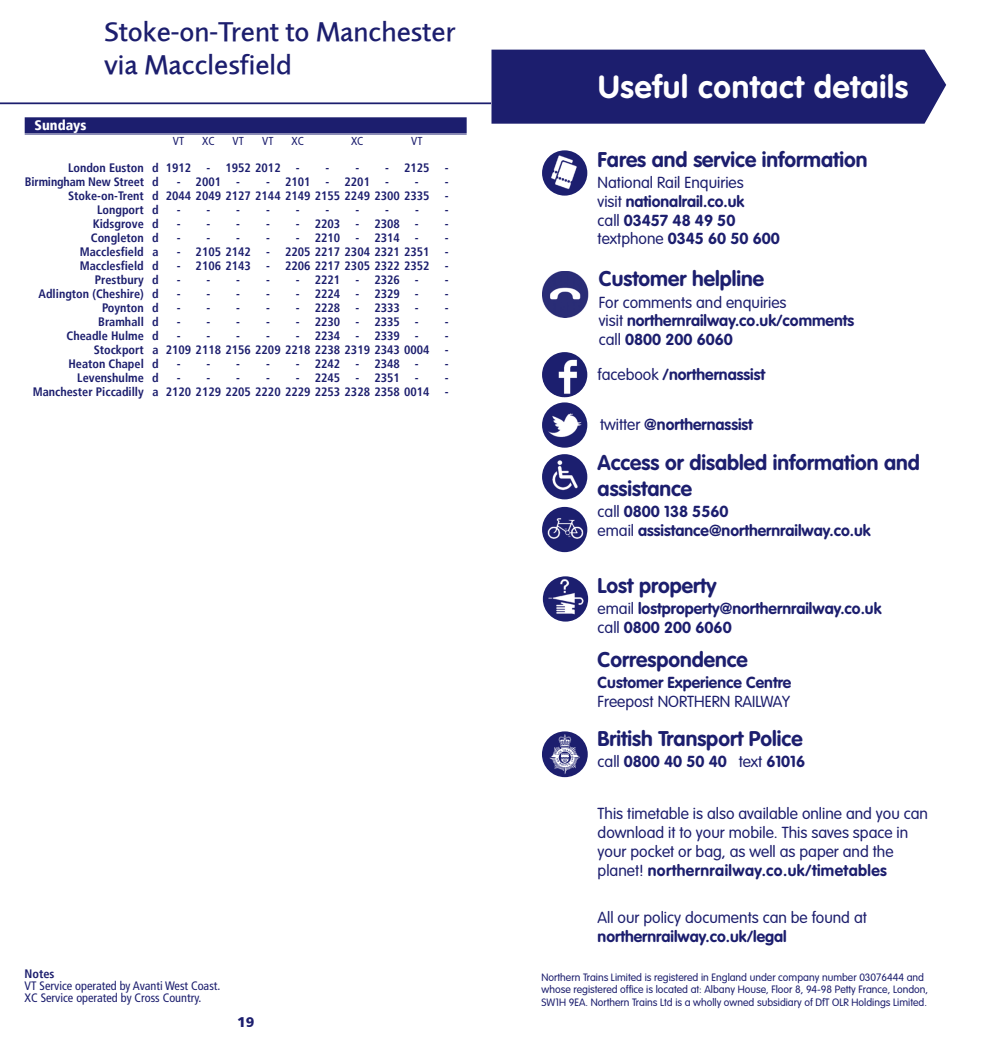
<style>
.page{position:relative;width:983px;height:1042px;background:#fff}
.page>*{position:absolute;margin:0;border:0;box-sizing:border-box;transform-origin:0 0}
.t1{font:700 31.5px "VAG Rounded";letter-spacing:.025em;color:#fff}
.t2{font:500 28px/33.6px "Foundry Sans";color:#1c1e6e}
.t3{font:700 21px/25.2px "VAG Rounded";color:#1c1e6e}
.t4{font:700 15.75px/18.9px "VAG Rounded";color:#1c1e6e}
.t5{font:300 15.75px/18.9px "VAG Rounded";color:#1c1e6e}
.t6{font:900 condensed 14px "Frutiger LT";color:#fff}
.t7{font:900 14px "Frutiger CE";color:#1c1e6e}
.t8{font:700 condensed 12.25px/14px "Frutiger LT";color:#1c1e6e;text-align:right}
.t9{font:condensed 12.25px/12.2px "Frutiger LT";color:#1c1e6e}
.t10{font:condensed 11.55px "Frutiger LT";color:#1c1e6e}
.t11{font:300 10.5px/12.6px "VAG Rounded";color:#1c1e6e}
.s1{font-weight:700}
.s2{font-weight:300}
</style>
<div class="page">
<hr style="left:0;top:102px;width:491px;height:2px;background:#1c1e6e">
<div style="left:25px;top:117px;width:441px;height:16px;background:#1c1e6e"></div>
<hr style="left:25px;top:134px;width:441px;height:1px;background:#1c1e6e">
<div style="left:491px;top:50px;width:454px;height:74px;background:#1c1e6e"></div>
<img style="left:542px;top:271px;width:47px;height:46px">
<img style="left:542px;top:352px;width:45px;height:45px;border-radius:23px">
<img style="left:542px;top:402px;width:45px;height:46px;border-radius:23px">
<img style="left:542px;top:454px;width:45px;height:45px;border-radius:23px">
<img style="left:542px;top:507px;width:45px;height:45px;border-radius:23px">
<img style="left:542px;top:576px;width:46px;height:45px;border-radius:23px">
<img style="left:542px;top:150px;width:45px;height:46px;border-radius:23px">
<div style="left:542px;top:731px;width:45px;height:46px;background:#1c1e6e;border-radius:50%"></div>
<svg style="left:549px;top:734px;width:31px;height:40px"></svg>
<p class="t6" style="left:35px;top:116px;width:53px">Sundays</p>
<p class="t2" style="left:104px;top:14px;width:353px">Stoke-on-Trent to Manchester via Macclesfield</p>
<p class="t10" style="left:173px;top:135px;width:13px">VT</p>
<p class="t10" style="left:202px;top:135px;width:14px">XC</p>
<p class="t10" style="left:232px;top:135px;width:13px">VT</p>
<p class="t10" style="left:262px;top:135px;width:13px">VT</p>
<p class="t10" style="left:291px;top:135px;width:14px">XC</p>
<p class="t10" style="left:351px;top:135px;width:14px">XC</p>
<p class="t10" style="left:411px;top:135px;width:13px">VT</p>
<p class="t8" style="left:68px;top:160px;width:233px">London Euston d 1912 - 1952 2012 -</p>
<p class="t8" style="left:325px;top:160px;width:35px">- -</p>
<p class="t8" style="left:385px;top:160px;width:65px">- 2125 -</p>
<p class="t8" style="left:25px;top:174px;width:135px">Birmingham New Street d</p>
<p class="t8" style="left:177px;top:174px;width:65px">- 2001 -</p>
<p class="t8" style="left:266px;top:174px;width:124px">- 2101 - 2201 -</p>
<p class="t8" style="left:415px;top:174px;width:35px">- -</p>
<p class="t8" style="left:68px;top:188px;width:382px">Stoke-on-Trent d 2044 2049 2127 2144 2149 2155 2249 2300 2335 -</p>
<p class="t8" style="left:97px;top:202px;width:63px">Longport d</p>
<p class="t8" style="left:177px;top:202px;width:35px">- -</p>
<p class="t8" style="left:236px;top:202px;width:35px">- -</p>
<p class="t8" style="left:296px;top:202px;width:35px">- -</p>
<p class="t8" style="left:355px;top:202px;width:35px">- -</p>
<p class="t8" style="left:415px;top:202px;width:35px">- -</p>
<p class="t8" style="left:93px;top:216px;width:68px">Kidsgrove d</p>
<p class="t8" style="left:177px;top:216px;width:35px">- -</p>
<p class="t8" style="left:236px;top:216px;width:35px">- -</p>
<p class="t8" style="left:296px;top:216px;width:124px">- 2203 - 2308 -</p>
<p class="t8" style="left:444px;top:216px;width:5px">-</p>
<p class="t8" style="left:91px;top:230px;width:69px">Congleton d</p>
<p class="t8" style="left:177px;top:230px;width:35px">- -</p>
<p class="t8" style="left:236px;top:230px;width:35px">- -</p>
<p class="t8" style="left:296px;top:230px;width:124px">- 2210 - 2314 -</p>
<p class="t8" style="left:444px;top:230px;width:5px">-</p>
<p class="t8" style="left:80px;top:244px;width:80px">Macclesfield a</p>
<p class="t8" style="left:177px;top:244px;width:273px">- 2105 2142 - 2205 2217 2304 2321 2351 -</p>
<p class="t8" style="left:80px;top:258px;width:80px">Macclesfield d</p>
<p class="t8" style="left:177px;top:258px;width:273px">- 2106 2143 - 2206 2217 2305 2322 2352 -</p>
<p class="t8" style="left:95px;top:272px;width:65px">Prestbury d</p>
<p class="t8" style="left:177px;top:272px;width:35px">- -</p>
<p class="t8" style="left:236px;top:272px;width:35px">- -</p>
<p class="t8" style="left:296px;top:272px;width:124px">- 2221 - 2326 -</p>
<p class="t8" style="left:444px;top:272px;width:5px">-</p>
<p class="t8" style="left:39px;top:286px;width:122px">Adlington (Cheshire) d</p>
<p class="t8" style="left:177px;top:286px;width:35px">- -</p>
<p class="t8" style="left:236px;top:286px;width:35px">- -</p>
<p class="t8" style="left:296px;top:286px;width:124px">- 2224 - 2329 -</p>
<p class="t8" style="left:444px;top:286px;width:5px">-</p>
<p class="t8" style="left:102px;top:300px;width:58px">Poynton d</p>
<p class="t8" style="left:177px;top:300px;width:35px">- -</p>
<p class="t8" style="left:236px;top:300px;width:35px">- -</p>
<p class="t8" style="left:296px;top:300px;width:124px">- 2228 - 2333 -</p>
<p class="t8" style="left:444px;top:300px;width:5px">-</p>
<p class="t8" style="left:98px;top:314px;width:62px">Bramhall d</p>
<p class="t8" style="left:177px;top:314px;width:35px">- -</p>
<p class="t8" style="left:236px;top:314px;width:35px">- -</p>
<p class="t8" style="left:296px;top:314px;width:124px">- 2230 - 2335 -</p>
<p class="t8" style="left:444px;top:314px;width:5px">-</p>
<p class="t8" style="left:67px;top:328px;width:94px">Cheadle Hulme d</p>
<p class="t8" style="left:177px;top:328px;width:35px">- -</p>
<p class="t8" style="left:236px;top:328px;width:35px">- -</p>
<p class="t8" style="left:296px;top:328px;width:124px">- 2234 - 2339 -</p>
<p class="t8" style="left:444px;top:328px;width:5px">-</p>
<p class="t8" style="left:94px;top:342px;width:356px">Stockport a 2109 2118 2156 2209 2218 2238 2319 2343 0004 -</p>
<p class="t8" style="left:68px;top:356px;width:92px">Heaton Chapel d</p>
<p class="t8" style="left:177px;top:356px;width:35px">- -</p>
<p class="t8" style="left:236px;top:356px;width:35px">- -</p>
<p class="t8" style="left:296px;top:356px;width:124px">- 2242 - 2348 -</p>
<p class="t8" style="left:444px;top:356px;width:5px">-</p>
<p class="t8" style="left:77px;top:370px;width:83px">Levenshulme d</p>
<p class="t8" style="left:177px;top:370px;width:35px">- -</p>
<p class="t8" style="left:236px;top:370px;width:35px">- -</p>
<p class="t8" style="left:296px;top:370px;width:124px">- 2245 - 2351 -</p>
<p class="t8" style="left:33px;top:370px;width:417px">-<br>Manchester Piccadilly a 2120 2129 2205 2220 2229 2253 2328 2358 0014 -</p>
<p class="t9" style="left:25px;top:967px;width:197px"><span class="s1">Notes<br></span>VT Service operated by Avanti West Coast.<br>XC Service operated by Cross Country.</p>
<p class="t7" style="left:237px;top:1014px;width:19px">19</p>
<p class="t1" style="left:598px;top:69px;width:311px">Useful contact details</p>
<p class="t3" style="left:597px;top:146px;width:271px">Fares and service information</p>
<p class="t4" style="left:597px;top:173px;width:184px"><span class="s2">National Rail Enquiries<br>visit</span> nationalrail.co.uk<br><span class="s2">call</span> 03457 48 49 50 <span class="s2">textphone</span> 0345 60 50 600</p>
<p class="t3" style="left:598px;top:266px;width:167px">Customer helpline</p>
<p class="t4" style="left:598px;top:292px;width:257px"><span class="s2">For comments and enquiries<br>visit</span> northernrailway.co.uk/comments <span class="s2">call</span> 0800 200 6060</p>
<p class="t4" style="left:597px;top:365px;width:169px"><span class="s2">facebook</span> /northernassist</p>
<p class="t4" style="left:600px;top:415px;width:154px"><span class="s2">twitter</span> @northernassist</p>
<p class="t3" style="left:597px;top:450px;width:323px">Access or disabled information and assistance</p>
<p class="t4" style="left:597px;top:501px;width:274px"><span class="s2">call</span> 0800 138 5560<br><span class="s2">email</span> assistance@northernrailway.co.uk</p>
<p class="t3" style="left:597px;top:572px;width:120px">Lost property</p>
<p class="t4" style="left:597px;top:598px;width:285px"><span class="s2">email</span> lostproperty@northernrailway.co.uk <span class="s2">call</span> 0800 200 6060</p>
<p class="t3" style="left:597px;top:647px;width:152px">Correspondence</p>
<p class="t4" style="left:597px;top:673px;width:195px">Customer Experience Centre<br><span class="s2">Freepost NORTHERN RAILWAY</span></p>
<p class="t3" style="left:597px;top:726px;width:206px">British Transport Police</p>
<p class="t4" style="left:597px;top:752px;width:209px"><span class="s2">call</span> 0800 40 50 40 <span class="s2">text</span> 61016</p>
<p class="t5" style="left:597px;top:804px;width:332px">This timetable is also available online and you can download it to your mobile. This saves space in your pocket or bag, as well as paper and the planet! <span class="s1">northernrailway.co.uk/timetables</span></p>
<p class="t5" style="left:597px;top:908px;width:271px">All our policy documents can be found at <span class="s1">northernrailway.co.uk/legal</span></p>
<p class="t11" style="left:541px;top:971px;width:388px">Northern Trains Limited is registered in England under company number 03076444 and whose registered office is located at: Albany House, Floor 8, 94-98 Petty France, London,<br>SW1H 9EA. Northern Trains Ltd is a wholly owned subsidiary of DfT OLR Holdings Limited.</p>
</div>
